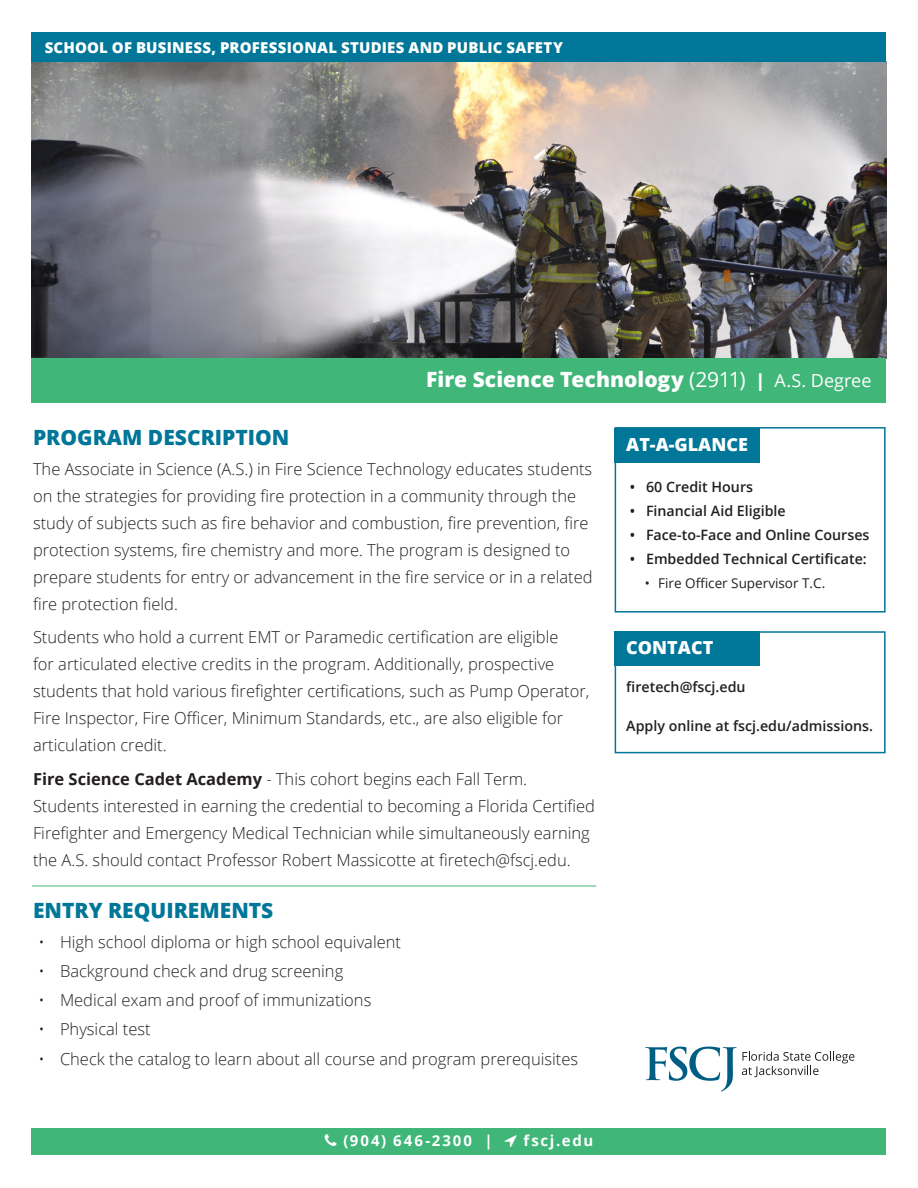
<style>
.page{position:relative;width:918px;height:1188px;background:#fff}
.page>*{position:absolute;margin:0;border:0;box-sizing:border-box;transform-origin:0 0}
.t1{font:800 21px "Open Sans";color:#fff}
.t2{font:800 21px "Open Sans";color:#007698}
.t3{font:800 18px "Open Sans";color:#fff}
.body_copy{font:300 16.5px/27px "Open Sans";color:#231f20}
.t4{font:800 15px "Open Sans";letter-spacing:.015em;color:#fff}
.t5{font:700 15px "Open Sans";letter-spacing:.13em;color:#fff}
.Contact{font:600 14.25px "Open Sans";color:#231f20}
.At_A_Glance_-_bullet{font:600 14.25px "Open Sans";color:#231f20}
.t6{font:13.5px "Open Sans";color:#231f20}
.s1{font-weight:400}
.s2{font-size:18px}
.s3{font-weight:400;font-size:18px}
.s4{font-weight:700}
</style>
<div class="page">
<hr style="left:32px;top:886px;width:564px;height:1px;background:#40b679">
<div style="left:32px;top:1128px;width:854px;height:27px;background:#40b679"></div>
<img style="left:31px;top:62px;width:855px;height:296px">
<div style="left:31px;top:32px;width:855px;height:30px;background:#007698"></div>
<div style="left:31px;top:358px;width:855px;height:45px;background:#40b679"></div>
<svg style="left:645px;top:1047px;width:209px;height:44px"></svg>
<div style="left:615px;top:427px;width:271px;height:186px;border:2px solid #007698"></div>
<div style="left:615px;top:428px;width:145px;height:34px;background:#007698"></div>
<div style="left:615px;top:631px;width:271px;height:122px;border:2px solid #007698"></div>
<div style="left:615px;top:631px;width:145px;height:34px;background:#007698"></div>
<p class="t4" style="left:45px;top:36px;width:520px">SCHOOL OF BUSINESS, PROFESSIONAL STUDIES AND PUBLIC SAFETY</p>
<p class="t1" style="left:426px;top:363px;width:447px">Fire Science Technology <span class="s1">(2911)</span> <span class="s2">|</span> <span class="s3">A.S. Degree</span></p>
<p class="t2" style="left:33px;top:421px;width:258px">PROGRAM DESCRIPTION</p>
<p class="body_copy" style="left:33px;top:455px;width:561px">The Associate in Science (A.S.) in Fire Science Technology educates students on the strategies for providing fire protection in a community through the study of subjects such as fire behavior and combustion, fire prevention, fire protection systems, fire chemistry and more. The program is designed to prepare students for entry or advancement in the fire service or in a related fire protection field.</p>
<p class="body_copy" style="left:33px;top:624px;width:558px">Students who hold a current EMT or Paramedic certification are eligible<br>for articulated elective credits in the program. Additionally, prospective students that hold various firefighter certifications, such as Pump Operator, Fire Inspector, Fire Officer, Minimum Standards, etc., are also eligible for articulation credit.</p>
<p class="body_copy" style="left:33px;top:765px;width:564px"><span class="s4">Fire Science Cadet Academy</span> - This cohort begins each Fall Term.<br>Students interested in earning the credential to becoming a Florida Certified Firefighter and Emergency Medical Technician while simultaneously earning the A.S. should contact Professor Robert Massicotte at firetech@fscj.edu.</p>
<p class="t2" style="left:33px;top:894px;width:242px">ENTRY REQUIREMENTS</p>
<p class="body_copy" style="left:38px;top:928px;width:364px">• High school diploma or high school equivalent</p>
<p class="body_copy" style="left:38px;top:957px;width:306px">• Background check and drug screening</p>
<p class="body_copy" style="left:38px;top:986px;width:335px">• Medical exam and proof of immunizations</p>
<p class="body_copy" style="left:38px;top:1015px;width:114px">• Physical test</p>
<p class="body_copy" style="left:38px;top:1045px;width:541px">• Check the catalog to learn about all course and program prerequisites</p>
<p class="t5" style="left:343px;top:1130px;width:151px">(904) 646-2300 |</p>
<p class="t5" style="left:524px;top:1130px;width:71px">fscj.edu</p>
<p class="t3" style="left:626px;top:431px;width:123px">AT-A-GLANCE</p>
<p class="Contact" style="left:630px;top:477px;width:125px">• 60 Credit Hours</p>
<p class="Contact" style="left:630px;top:501px;width:157px">• Financial Aid Eligible</p>
<p class="Contact" style="left:630px;top:525px;width:241px">• Face-to-Face and Online Courses</p>
<p class="Contact" style="left:630px;top:549px;width:238px">• Embedded Technical Certificate:</p>
<p class="t6" style="left:645px;top:573px;width:182px">• Fire Officer Supervisor T.C.</p>
<p class="t3" style="left:626px;top:634px;width:89px">CONTACT</p>
<p class="At_A_Glance_-_bullet" style="left:626px;top:677px;width:121px">firetech@fscj.edu</p>
<p class="Contact" style="left:626px;top:716px;width:248px">Apply online at fscj.edu/admissions.</p>
</div>
